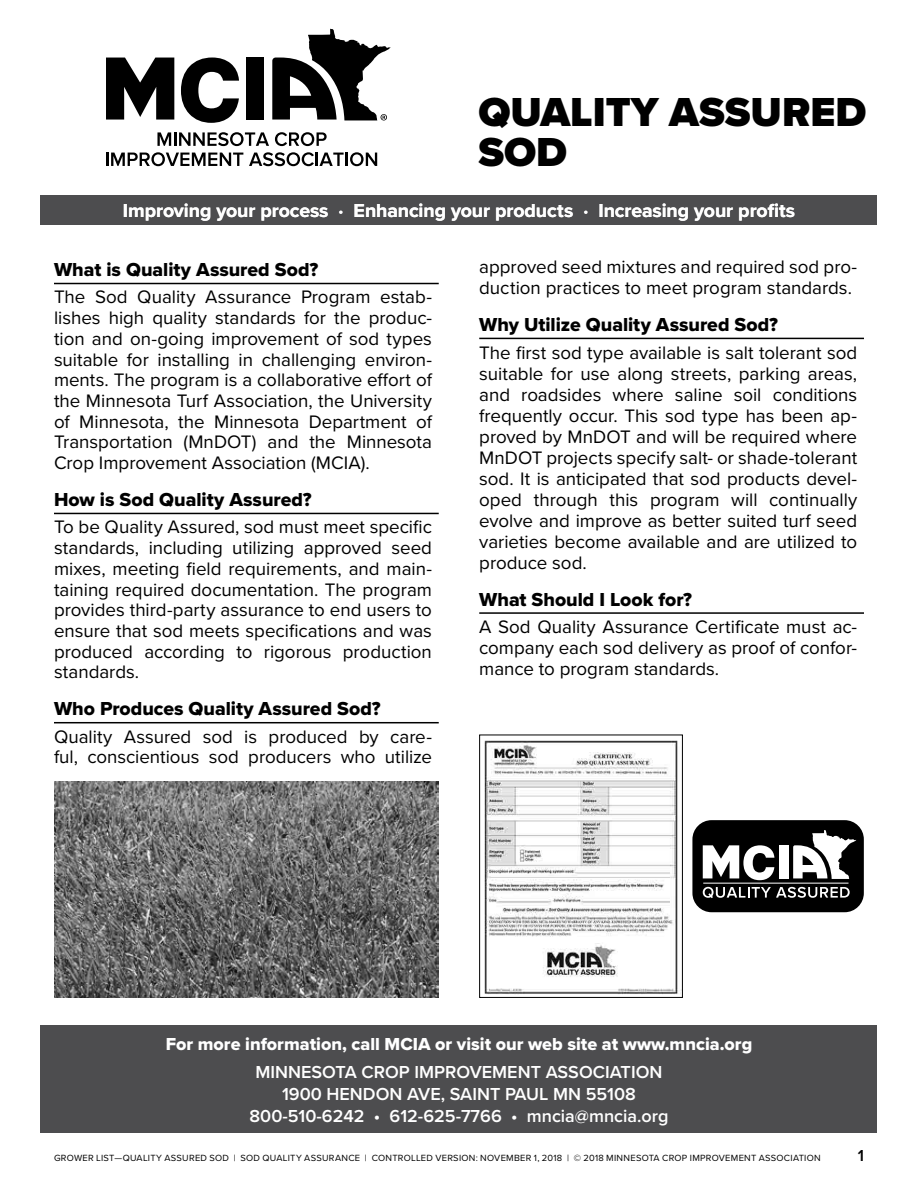
<style>
.page{position:relative;width:918px;height:1188px;background:#fff}
.page>*{position:absolute;margin:0;border:0;box-sizing:border-box;transform-origin:0 0}
.t1{font:900 42px/40.5px "Proxima Nova";color:#000}
.t2{font:19.5px "Proxima Nova Extrabld";color:#000}
.t3{font:700 19.5px "Proxima Nova";letter-spacing:-.005em;color:#fff}
.t4{font:18.75px/20.7px "Proxima Nova";color:#000;text-align:justify}
.t5{font:18px/28.3px "Proxima Nova Extrabld";color:#fff;text-align:center}
.t6{font:600 18px/21.6px "Proxima Nova";color:#fff;text-align:center}
.t7{font:600 16.5px "Proxima Nova";color:#000}
.t8{font:9.3px "Proxima Nova";letter-spacing:.03em;color:#000}
.s1{font-family:"Proxima Nova";font-weight:600}
</style>
<div class="page">
<svg style="left:157px;top:132px;width:112px;height:14px"></svg>
<svg style="left:275px;top:132px;width:52px;height:14px"></svg>
<svg style="left:106px;top:152px;width:137px;height:14px"></svg>
<svg style="left:249px;top:152px;width:128px;height:14px"></svg>
<svg style="left:106px;top:58px;width:68px;height:62px"></svg>
<div style="left:246px;top:58px;width:18px;height:62px;background:#000"></div>
<svg style="left:181px;top:58px;width:58px;height:65px"></svg>
<svg style="left:272px;top:29px;width:119px;height:91px"></svg>
<div style="left:40px;top:1025px;width:838px;height:108px;background:#4d4d4f"></div>
<div style="left:40px;top:195px;width:838px;height:30px;background:#4d4d4f"></div>
<img style="left:54px;top:782px;width:384px;height:216px">
<img style="left:484px;top:740px;width:197px;height:254px">
<div style="left:479px;top:735px;width:204px;height:263px;border:1px solid #000"></div>
<hr style="left:54px;top:283px;width:385px;height:1px;background:#000">
<hr style="left:54px;top:513px;width:385px;height:1px;background:#000">
<hr style="left:54px;top:722px;width:385px;height:1px;background:#000">
<hr style="left:479px;top:338px;width:385px;height:1px;background:#000">
<hr style="left:479px;top:612px;width:385px;height:2px;background:#000">
<div style="left:692px;top:820px;width:172px;height:92px;border:6px solid #000;border-radius:16px"></div>
<div style="left:695px;top:823px;width:166px;height:86px;background:#000;border-radius:16px"></div>
<svg style="left:703px;top:887px;width:147px;height:11px"></svg>
<hr style="left:703px;top:883px;width:145px;height:1px;background:#fff">
<div style="left:779px;top:845px;width:10px;height:33px;background:#fff"></div>
<svg style="left:703px;top:845px;width:71px;height:35px"></svg>
<svg style="left:793px;top:830px;width:63px;height:49px"></svg>
<div style="left:801px;top:866px;width:16px;height:6px;background:#fff"></div>
<p class="t1" style="left:478px;top:91px;width:390px">QUALITY ASSURED<br>SOD</p>
<p class="t3" style="left:123px;top:196px;width:674px">Improving your process · Enhancing your products · Increasing your profits</p>
<p class="t2" style="left:54px;top:255px;width:266px">What is Quality Assured Sod?</p>
<p class="t4" style="left:54px;top:286px;width:380px">The Sod Quality Assurance Program estab&shy;lishes high quality standards for the produc&shy;tion and on-going improvement of sod types suitable for installing in challenging environ&shy;ments. The program is a collaborative effort of the Minnesota Turf Association, the University of Minnesota, the Minnesota Department of Transportation (MnDOT) and the Minnesota Crop Improvement Association (MCIA).</p>
<p class="t2" style="left:54px;top:485px;width:259px">How is Sod Quality Assured?</p>
<p class="t4" style="left:54px;top:516px;width:380px">To be Quality Assured, sod must meet specific standards, including utilizing approved seed mixes, meeting field requirements, and main&shy;taining required documentation. The program provides third-party assurance to end users to ensure that sod meets specifications and was produced according to rigorous production standards.</p>
<p class="t2" style="left:54px;top:694px;width:328px">Who Produces Quality Assured Sod?</p>
<p class="t4" style="left:54px;top:725px;width:380px">Quality Assured sod is produced by care&shy;ful, conscientious sod producers who utilize</p>
<p class="t4" style="left:479px;top:256px;width:379px">approved seed mixtures and required sod pro&shy;duction practices to meet program standards.</p>
<p class="t2" style="left:479px;top:310px;width:300px">Why Utilize Quality Assured Sod?</p>
<p class="t4" style="left:479px;top:341px;width:380px">The first sod type available is salt tolerant sod suitable for use along streets, parking areas, and roadsides where saline soil conditions frequently occur. This sod type has been ap&shy;proved by MnDOT and will be required where MnDOT projects specify salt- or shade-tolerant sod. It is anticipated that sod products devel&shy;oped through this program will continually evolve and improve as better suited turf seed varieties become available and are utilized to produce sod.</p>
<p class="t2" style="left:479px;top:585px;width:214px">What Should I Look for?</p>
<p class="t4" style="left:479px;top:616px;width:379px">A Sod Quality Assurance Certificate must ac&shy;company each sod delivery as proof of confor&shy;mance to program standards.</p>
<p class="t5" style="left:166px;top:1030px;width:588px">For more information, call MCIA or visit our web site at www.mncia.org<br><span class="s1">MINNESOTA CROP IMPROVEMENT ASSOCIATION</span></p>
<p class="t6" style="left:250px;top:1083px;width:420px">1900 HENDON AVE, SAINT PAUL MN 55108<br>800-510-6242 • 612-625-7766 • mncia@mncia.org</p>
<p class="t8" style="left:54px;top:1151px;width:768px">GROWER LIST—QUALITY ASSURED SOD | SOD QUALITY ASSURANCE | CONTROLLED VERSION: NOVEMBER 1, 2018 | © 2018 MINNESOTA CROP IMPROVEMENT ASSOCIATION</p>
<p class="t7" style="left:858px;top:1143px;width:8px">1</p>
</div>
